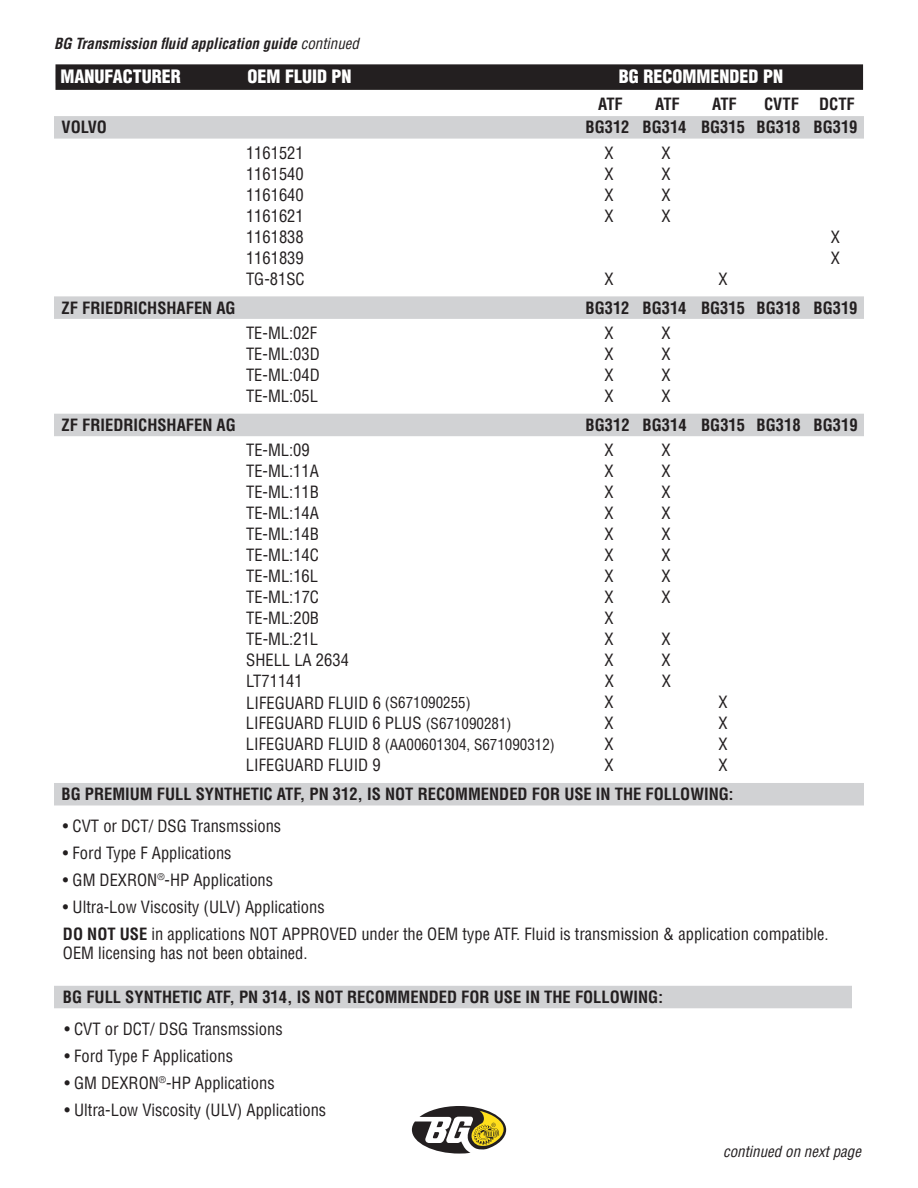
<style>
.page{position:relative;width:918px;height:1188px;background:#fff}
.page>*{position:absolute;margin:0;border:0;box-sizing:border-box;transform-origin:0 0}
.t1{font:900 condensed 18px "Helvetica LT Pro";color:#fff}
.t2{font:condensed 16.5px/27px "Helvetica LT Pro";color:#231f20}
.t3{font:700 condensed 16.5px "Helvetica LT Pro";color:#231f20}
.t4{font:italic 700 condensed 15px "Helvetica LT Pro";color:#231f20}
.t5{font:condensed 15px "Helvetica LT Pro";color:#231f20}
.t6{font:italic condensed 15px "Helvetica LT Pro";color:#231f20}
.s1{font-weight:400}
.s2{color:#231f20}
.s3{font-size:15px}
.s4{font-size:16.5px}
.s5{font-weight:700}
</style>
<div class="page">
<div style="left:56px;top:64px;width:807px;height:26px;background:#231f20"></div>
<svg style="left:412px;top:1106px;width:94px;height:48px"></svg>
<div style="left:54px;top:116px;width:810px;height:23px;background:#d1d2d4"></div>
<div style="left:54px;top:296px;width:810px;height:23px;background:#d1d2d4"></div>
<div style="left:54px;top:414px;width:810px;height:22px;background:#d1d2d4"></div>
<div style="left:54px;top:783px;width:810px;height:22px;background:#d1d2d4"></div>
<div style="left:54px;top:986px;width:798px;height:22px;background:#d1d2d4"></div>
<p class="t4" style="left:54px;top:34px;width:307px">BG Transmission fluid application guide <span class="s1">continued</span></p>
<p class="t1" style="left:56px;top:65px;width:127px"><span class="s2">I</span>MANUFACTURER</p>
<p class="t1" style="left:248px;top:65px;width:106px">OEM FLUID PN</p>
<p class="t1" style="left:619px;top:65px;width:246px">BG RECOMMENDED PN<span class="s2">XXXXXXXX</span></p>
<p class="t3" style="left:598px;top:93px;width:26px">ATF</p>
<p class="t3" style="left:655px;top:93px;width:26px">ATF</p>
<p class="t3" style="left:712px;top:93px;width:26px">ATF</p>
<p class="t3" style="left:764px;top:93px;width:92px">CVTF DCTF</p>
<p class="t3" style="left:62px;top:116px;width:47px">VOLVO</p>
<p class="t3" style="left:586px;top:116px;width:274px">BG312 BG314 BG315 BG318 BG319</p>
<p class="t2" style="left:246px;top:139px;width:59px">1161521</p>
<p class="t2" style="left:604px;top:139px;width:11px">X</p>
<p class="t2" style="left:661px;top:139px;width:11px">X</p>
<p class="t2" style="left:246px;top:160px;width:59px">1161540</p>
<p class="t2" style="left:604px;top:160px;width:11px">X</p>
<p class="t2" style="left:661px;top:160px;width:11px">X</p>
<p class="t2" style="left:246px;top:181px;width:59px">1161640</p>
<p class="t2" style="left:604px;top:181px;width:11px">X</p>
<p class="t2" style="left:661px;top:181px;width:11px">X</p>
<p class="t2" style="left:246px;top:202px;width:59px">1161621</p>
<p class="t2" style="left:604px;top:202px;width:11px">X</p>
<p class="t2" style="left:661px;top:202px;width:11px">X</p>
<p class="t2" style="left:246px;top:223px;width:59px">1161838</p>
<p class="t2" style="left:831px;top:223px;width:11px">X</p>
<p class="t2" style="left:246px;top:244px;width:59px">1161839</p>
<p class="t2" style="left:831px;top:244px;width:11px">X</p>
<p class="t2" style="left:246px;top:265px;width:60px">TG-81SC</p>
<p class="t2" style="left:604px;top:265px;width:11px">X</p>
<p class="t2" style="left:718px;top:265px;width:11px">X</p>
<p class="t3" style="left:62px;top:297px;width:176px">ZF FRIEDRICHSHAFEN AG</p>
<p class="t3" style="left:586px;top:297px;width:274px">BG312 BG314 BG315 BG318 BG319</p>
<p class="t2" style="left:246px;top:320px;width:73px">TE-ML:02F</p>
<p class="t2" style="left:604px;top:320px;width:11px">X</p>
<p class="t2" style="left:661px;top:320px;width:11px">X</p>
<p class="t2" style="left:246px;top:341px;width:75px">TE-ML:03D</p>
<p class="t2" style="left:604px;top:341px;width:11px">X</p>
<p class="t2" style="left:661px;top:341px;width:11px">X</p>
<p class="t2" style="left:246px;top:362px;width:75px">TE-ML:04D</p>
<p class="t2" style="left:604px;top:362px;width:11px">X</p>
<p class="t2" style="left:661px;top:362px;width:11px">X</p>
<p class="t2" style="left:246px;top:383px;width:73px">TE-ML:05L</p>
<p class="t2" style="left:605px;top:383px;width:11px">X</p>
<p class="t2" style="left:662px;top:383px;width:11px">X</p>
<p class="t3" style="left:62px;top:414px;width:176px">ZF FRIEDRICHSHAFEN AG</p>
<p class="t3" style="left:586px;top:414px;width:274px">BG312 BG314 BG315 BG318 BG319</p>
<p class="t2" style="left:246px;top:437px;width:65px">TE-ML:09</p>
<p class="t2" style="left:605px;top:437px;width:11px">X</p>
<p class="t2" style="left:662px;top:437px;width:11px">X</p>
<p class="t2" style="left:246px;top:458px;width:74px">TE-ML:11A</p>
<p class="t2" style="left:605px;top:458px;width:11px">X</p>
<p class="t2" style="left:662px;top:458px;width:11px">X</p>
<p class="t2" style="left:246px;top:479px;width:74px">TE-ML:11B</p>
<p class="t2" style="left:605px;top:479px;width:11px">X</p>
<p class="t2" style="left:662px;top:479px;width:11px">X</p>
<p class="t2" style="left:246px;top:500px;width:74px">TE-ML:14A</p>
<p class="t2" style="left:605px;top:500px;width:11px">X</p>
<p class="t2" style="left:662px;top:500px;width:11px">X</p>
<p class="t2" style="left:246px;top:521px;width:74px">TE-ML:14B</p>
<p class="t2" style="left:605px;top:521px;width:11px">X</p>
<p class="t2" style="left:662px;top:521px;width:11px">X</p>
<p class="t2" style="left:246px;top:542px;width:74px">TE-ML:14C</p>
<p class="t2" style="left:605px;top:542px;width:11px">X</p>
<p class="t2" style="left:662px;top:542px;width:11px">X</p>
<p class="t2" style="left:246px;top:563px;width:73px">TE-ML:16L</p>
<p class="t2" style="left:605px;top:563px;width:11px">X</p>
<p class="t2" style="left:662px;top:563px;width:11px">X</p>
<p class="t2" style="left:246px;top:584px;width:74px">TE-ML:17C</p>
<p class="t2" style="left:605px;top:584px;width:11px">X</p>
<p class="t2" style="left:662px;top:584px;width:11px">X</p>
<p class="t2" style="left:246px;top:605px;width:74px">TE-ML:20B</p>
<p class="t2" style="left:605px;top:605px;width:11px">X</p>
<p class="t2" style="left:246px;top:626px;width:73px">TE-ML:21L</p>
<p class="t2" style="left:605px;top:626px;width:11px">X</p>
<p class="t2" style="left:662px;top:626px;width:11px">X</p>
<p class="t2" style="left:246px;top:647px;width:104px">SHELL LA 2634</p>
<p class="t2" style="left:605px;top:647px;width:11px">X</p>
<p class="t2" style="left:662px;top:647px;width:11px">X</p>
<p class="t2" style="left:246px;top:668px;width:58px">LT71141</p>
<p class="t2" style="left:605px;top:668px;width:11px">X</p>
<p class="t2" style="left:662px;top:668px;width:11px">X</p>
<p class="t2" style="left:246px;top:689px;width:226px">LIFEGUARD FLUID 6 <span class="s3">(S671090255)</span></p>
<p class="t2" style="left:604px;top:689px;width:11px">X</p>
<p class="t2" style="left:718px;top:689px;width:11px">X</p>
<p class="t2" style="left:246px;top:710px;width:267px">LIFEGUARD FLUID 6 PLUS <span class="s3">(S671090281)</span></p>
<p class="t2" style="left:604px;top:710px;width:11px">X</p>
<p class="t2" style="left:718px;top:710px;width:11px">X</p>
<p class="t5" style="left:246px;top:736px;width:310px"><span class="s4">LIFEGUARD FLUID 8</span> (AA00601304, S671090312)</p>
<p class="t2" style="left:604px;top:731px;width:11px">X</p>
<p class="t2" style="left:718px;top:731px;width:11px">X</p>
<p class="t2" style="left:246px;top:752px;width:136px">LIFEGUARD FLUID 9</p>
<p class="t2" style="left:604px;top:752px;width:11px">X</p>
<p class="t2" style="left:718px;top:752px;width:11px">X</p>
<p class="t3" style="left:62px;top:783px;width:673px">BG PREMIUM FULL SYNTHETIC ATF, PN 312, IS NOT RECOMMENDED FOR USE IN THE FOLLOWING:</p>
<p class="t2" style="left:63px;top:812px;width:220px">• CVT or DCT/ DSG Transmssions</p>
<p class="t2" style="left:63px;top:839px;width:170px">• Ford Type F Applications</p>
<p class="t2" style="left:63px;top:866px;width:212px">• GM DEXRON<sup>®</sup>-HP Applications</p>
<p class="t2" style="left:63px;top:893px;width:767px">• Ultra-Low Viscosity (ULV) Applications<br><span class="s5">DO NOT USE</span> in applications NOT APPROVED under the OEM type ATF. Fluid is transmission &amp; application compatible.</p>
<p class="t2" style="left:63px;top:940px;width:246px">OEM licensing has not been obtained.</p>
<p class="t3" style="left:63px;top:986px;width:602px">BG FULL SYNTHETIC ATF, PN 314, IS NOT RECOMMENDED FOR USE IN THE FOLLOWING:</p>
<p class="t2" style="left:64px;top:1015px;width:220px">• CVT or DCT/ DSG Transmssions</p>
<p class="t2" style="left:64px;top:1042px;width:170px">• Ford Type F Applications</p>
<p class="t2" style="left:64px;top:1069px;width:212px">• GM DEXRON<sup>®</sup>-HP Applications</p>
<p class="t2" style="left:64px;top:1096px;width:263px">• Ultra-Low Viscosity (ULV) Applications</p>
<p class="t6" style="left:723px;top:1142px;width:139px">continued on next page</p>
</div>
